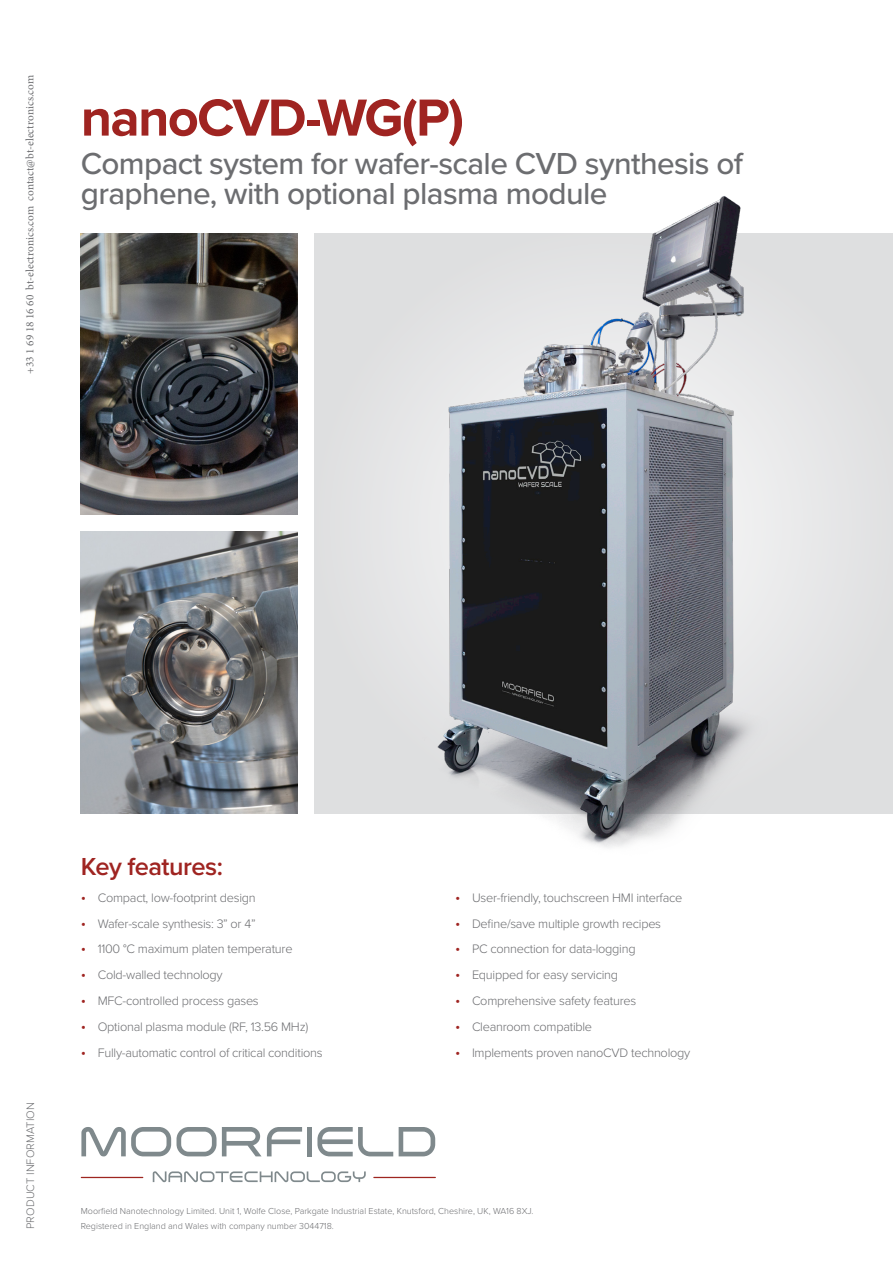
<style>
.page{position:relative;width:893px;height:1263px;background:#fff}
.page>*{position:absolute;margin:0;border:0;box-sizing:border-box;transform-origin:0 0}
.Moorfield_paragraph{font:700 54px "Proxima Nova";letter-spacing:-.03em;color:#9f2421}
.Moorfield_paragraph-2{font:500 31.5px/30px "Proxima Nova";letter-spacing:-.02em;color:#6c6d70}
.Moorfield_paragraph-3{font:600 25.5px "Proxima Nova";letter-spacing:-.02em;color:#9f2421}
.t1{font:300 12.75px "Proxima Nova";letter-spacing:-.02em;color:#6c6d70}
.t2{font:11.25px "Minion Pro";color:#6c6d70}
.t3{font:300 11.25px "Proxima Nova";color:#6c6d70}
.t4{font:300 9px/15px "Proxima Nova";color:#6c6d70}
.s1{font-size:15px;color:#9f2421}
</style>
<div class="page">
<div style="left:315px;top:234px;width:578px;height:579px;background:#dedfe0"></div>
<img style="left:371px;top:196px;width:522px;height:652px">
<img style="left:81px;top:234px;width:217px;height:280px">
<img style="left:81px;top:531px;width:217px;height:282px">
<svg style="left:81px;top:1127px;width:90px;height:29px"></svg>
<svg style="left:177px;top:1127px;width:125px;height:29px"></svg>
<div style="left:307px;top:1127px;width:5px;height:29px;background:#7f898c"></div>
<svg style="left:317px;top:1127px;width:76px;height:29px"></svg>
<svg style="left:399px;top:1127px;width:36px;height:29px"></svg>
<hr style="left:373px;top:1177px;width:63px;height:1px;background:#9e2620">
<hr style="left:81px;top:1177px;width:62px;height:1px;background:#9e2620">
<svg style="left:153px;top:1171px;width:213px;height:11px"></svg>
<p class="t2" style="left:23px;top:374px;width:300px;rotate:-90deg">+33 1 69 18 16 60 bt-electronics.com contact@bt-electronics.com</p>
<p class="Moorfield_paragraph" style="left:81px;top:77px;width:385px">nanoCVD-WG(P)</p>
<p class="Moorfield_paragraph-2" style="left:81px;top:147px;width:664px">Compact system for wafer-scale CVD synthesis of graphene, with optional plasma module</p>
<p class="t3" style="left:22px;top:1229px;width:128px;rotate:-90deg">PRODUCT INFORMATION</p>
<p class="Moorfield_paragraph-3" style="left:81px;top:851px;width:144px">Key features:</p>
<p class="t1" style="left:81px;top:888px;width:177px"><span class="s1">•</span> Compact, low-footprint design</p>
<p class="t1" style="left:81px;top:914px;width:176px"><span class="s1">•</span> Wafer-scale synthesis: 3” or 4”</p>
<p class="t1" style="left:81px;top:940px;width:213px"><span class="s1">•</span> 1100 °C maximum platen temperature</p>
<p class="t1" style="left:81px;top:965px;width:143px"><span class="s1">•</span> Cold-walled technology</p>
<p class="t1" style="left:81px;top:991px;width:180px"><span class="s1">•</span> MFC-controlled process gases</p>
<p class="t1" style="left:81px;top:1017px;width:229px"><span class="s1">•</span> Optional plasma module (RF, 13.56 MHz)</p>
<p class="t1" style="left:81px;top:1043px;width:243px"><span class="s1">•</span> Fully-automatic control of critical conditions</p>
<p class="t1" style="left:455px;top:888px;width:229px"><span class="s1">•</span> User-friendly, touchscreen HMI interface</p>
<p class="t1" style="left:455px;top:914px;width:208px"><span class="s1">•</span> Define/save multiple growth recipes</p>
<p class="t1" style="left:455px;top:940px;width:182px"><span class="s1">•</span> PC connection for data-logging</p>
<p class="t1" style="left:455px;top:965px;width:165px"><span class="s1">•</span> Equipped for easy servicing</p>
<p class="t1" style="left:455px;top:991px;width:183px"><span class="s1">•</span> Comprehensive safety features</p>
<p class="t1" style="left:455px;top:1017px;width:139px"><span class="s1">•</span> Cleanroom compatible</p>
<p class="t1" style="left:455px;top:1043px;width:237px"><span class="s1">•</span> Implements proven nanoCVD technology</p>
<p class="t4" style="left:81px;top:1203px;width:454px">Moorfield Nanotechnology Limited. Unit 1, Wolfe Close, Parkgate Industrial Estate, Knutsford, Cheshire, UK, WA16 8XJ.<br>Registered in England and Wales with company number 3044718.</p>
</div>
